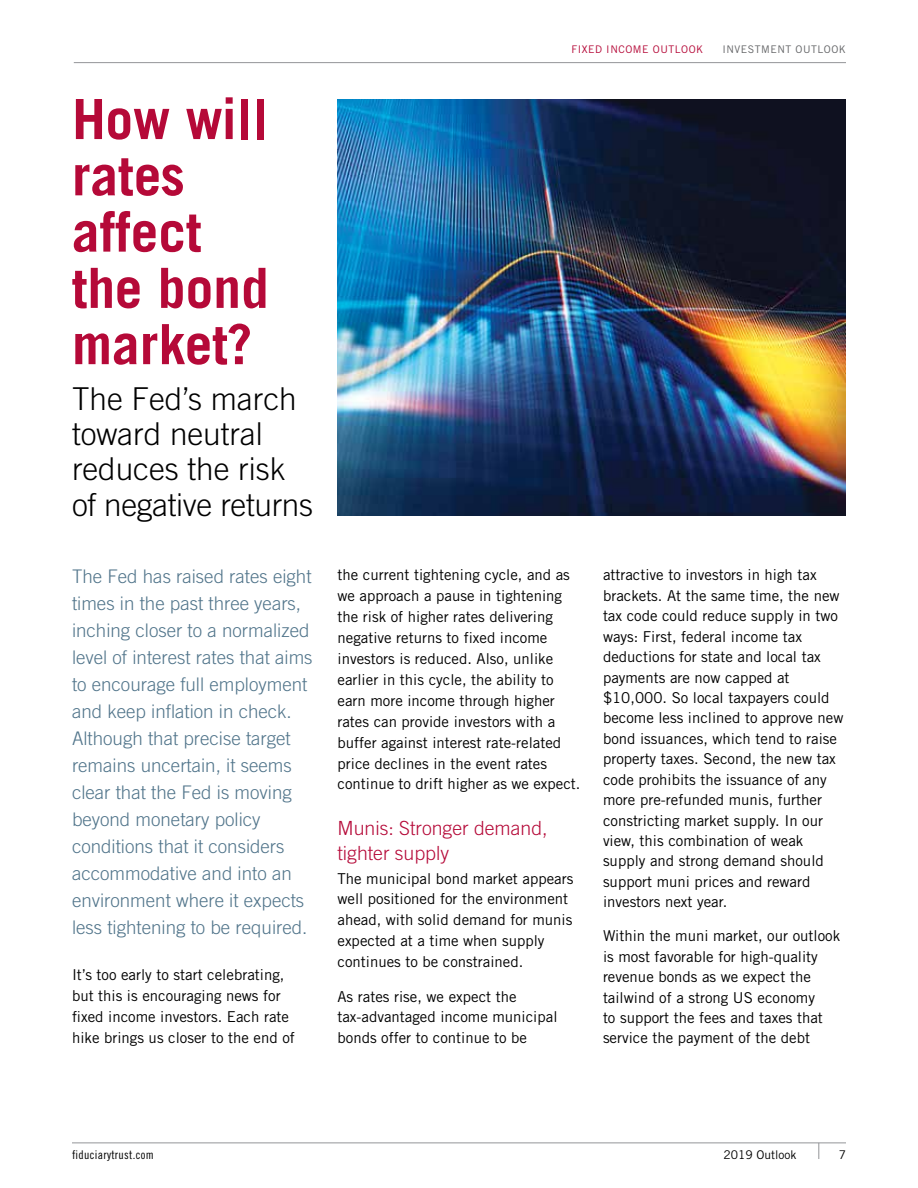
<style>
.page{position:relative;width:918px;height:1188px;background:#fff}
.page>*{position:absolute;margin:0;border:0;box-sizing:border-box;transform-origin:0 0}
.t1{font:700 55.5px/56.2px "Trade Gothic LT Std";color:#b50938}
.t2{font:300 31.5px/35.2px "Trade Gothic LT Std";color:#000}
.t3{font:300 19.5px/24.6px "Trade Gothic LT Std";color:#b50938}
.t4{font:300 18.75px/27px "Trade Gothic LT Std";color:#50748a}
.t5{font:15px/20.4px "Trade Gothic LT Std";color:#000}
.t6{font:12px "Trade Gothic LT Std Cn 18";letter-spacing:.025em;color:#000}
.t7{font:12px "Trade Gothic LT Std";color:#000}
.t8{font:10.5px "Trade Gothic LT Std";letter-spacing:.05em;color:#b50938}
.t9{font:10.5px "Trade Gothic LT Std";letter-spacing:.05em;color:#636466}
</style>
<div class="page">
<svg style="left:818px;top:1144px;width:1px;height:15px"></svg>
<hr style="left:72px;top:1143px;width:774px;height:1px;background:#939598">
<hr style="left:74px;top:62px;width:772px;height:1px;background:#939598">
<img style="left:338px;top:99px;width:508px;height:417px">
<h1 class="t1" style="left:72px;top:90px;width:198px">How will rates affect the bond market?</h1>
<h2 class="t2" style="left:72px;top:381px;width:243px">The Fed’s march toward neutral reduces the risk of negative returns</h2>
<p class="t4" style="left:72px;top:563px;width:242px">The Fed has raised rates eight times in the past three years, inching closer to a normalized level of interest rates that aims to encourage full employment and keep inflation in check.<br>Although that precise target remains uncertain, it seems clear that the Fed is moving beyond monetary policy conditions that it considers accommodative and into an environment where it expects less tightening to be required.</p>
<p class="t5" style="left:72px;top:964px;width:224px;line-height:21px">It’s too early to start celebrating, but this is encouraging news for fixed income investors. Each rate hike brings us closer to the end of</p>
<p class="t8" style="left:571px;top:43px;width:133px">FIXED INCOME OUTLOOK</p>
<p class="t9" style="left:722px;top:43px;width:125px">INVESTMENT OUTLOOK</p>
<p class="t5" style="left:338px;top:565px;width:244px;line-height:20.9px">the current tightening cycle, and as we approach a pause in tightening the risk of higher rates delivering negative returns to fixed income investors is reduced. Also, unlike earlier in this cycle, the ability to earn more income through higher rates can provide investors with a buffer against interest rate-related price declines in the event rates continue to drift higher as we expect.</p>
<h3 class="t3" style="left:338px;top:816px;width:212px">Munis: Stronger demand, tighter supply</h3>
<p class="t5" style="left:338px;top:868px;width:237px;line-height:20.9px">The municipal bond market appears well positioned for the environment ahead, with solid demand for munis expected at a time when supply continues to be constrained.</p>
<p class="t5" style="left:338px;top:986px;width:222px;line-height:20.9px">As rates rise, we expect the tax-advantaged income municipal bonds offer to continue to be</p>
<p class="t5" style="left:603px;top:565px;width:242px">attractive to investors in high tax brackets. At the same time, the new tax code could reduce supply in two ways: First, federal income tax deductions for state and local tax payments are now capped at $10,000. So local taxpayers could become less inclined to approve new bond issuances, which tend to raise property taxes. Second, the new tax code prohibits the issuance of any more pre-refunded munis, further constricting market supply. In our view, this combination of weak supply and strong demand should support muni prices and reward investors next year.</p>
<p class="t5" style="left:603px;top:926px;width:239px">Within the muni market, our outlook is most favorable for high-quality revenue bonds as we expect the tailwind of a strong US economy<br>to support the fees and taxes that service the payment of the debt</p>
<p class="t6" style="left:72px;top:1148px;width:83px">fiduciarytrust.com</p>
<p class="t7" style="left:724px;top:1148px;width:74px">2019 Outlook</p>
<p class="t7" style="left:839px;top:1148px;width:9px">7</p>
</div>
